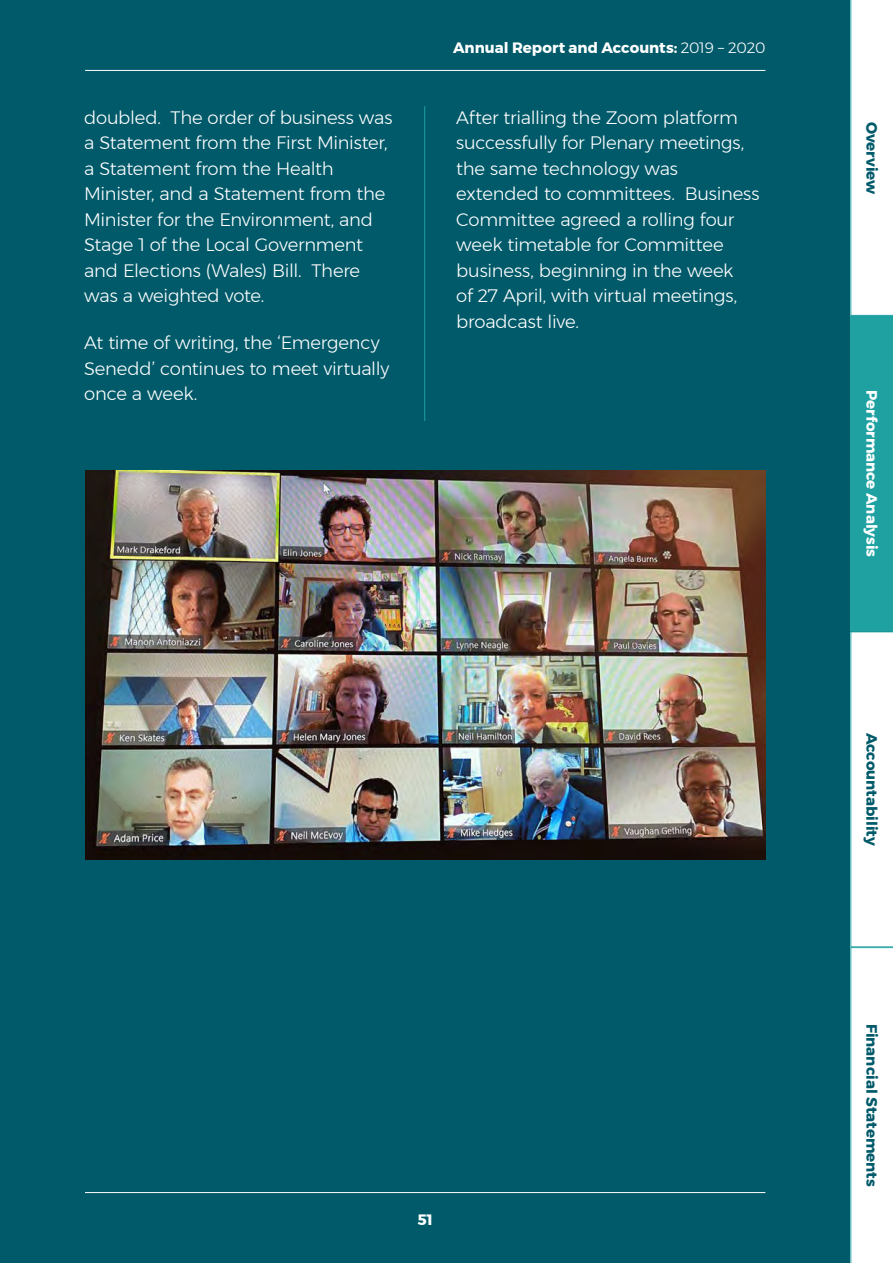
<style>
.page{position:relative;width:893px;height:1263px;background:#005a6a}
.page>*{position:absolute;margin:0;border:0;box-sizing:border-box;transform-origin:0 0}
.Copy-white{font:300 18px/25.5px "Montserrat";letter-spacing:-.015em;color:#fff}
.t1{font:700 15px "Montserrat";color:#fff}
.t2{font:700 15px "Montserrat";color:#005a6a}
.s1{font-weight:300}
</style>
<div class="page">
<hr style="left:85px;top:70px;width:680px;height:1px;background:#fff">
<hr style="left:85px;top:1192px;width:680px;height:1px;background:#fff">
<svg style="left:850px;top:0;width:43px;height:1263px;background:#c2e5e5"></svg>
<hr style="left:424px;top:106px;width:1px;height:315px;background:#1fa1a2">
<img style="left:85px;top:471px;width:680px;height:388px">
<p class="Copy-white" style="left:84px;top:104px;width:310px">doubled. The order of business was a Statement from the First Minister, a Statement from the Health<br>Minister, and a Statement from the<br>Minister for the Environment, and<br>Stage 1 of the Local Government and Elections (Wales) Bill. There was a weighted vote.</p>
<p class="Copy-white" style="left:84px;top:330px;width:307px">At time of writing, the ‘Emergency<br>Senedd’ continues to meet virtually once a week.</p>
<p class="t1" style="left:453px;top:36px;width:314px">Annual Report and Accounts: <span class="s1">2019 – 2020</span></p>
<p class="Copy-white" style="left:456px;top:104px;width:305px">After trialling the Zoom platform successfully for Plenary meetings, the same technology was extended to committees. Business<br>Committee agreed a rolling four week timetable for Committee business, beginning in the week<br>of 27 April, with virtual meetings, broadcast live.</p>
<p class="t1" style="left:417px;top:1207px;width:17px">51</p>
<p class="t2" style="left:884px;top:122px;width:74px;rotate:90deg">Overview</p>
<p class="t1" style="left:884px;top:390px;width:169px;rotate:90deg">Performance Analysis</p>
<p class="t2" style="left:884px;top:733px;width:115px;rotate:90deg">Accountability</p>
<p class="t2" style="left:884px;top:1023px;width:165px;rotate:90deg">Financial Statements</p>
</div>
